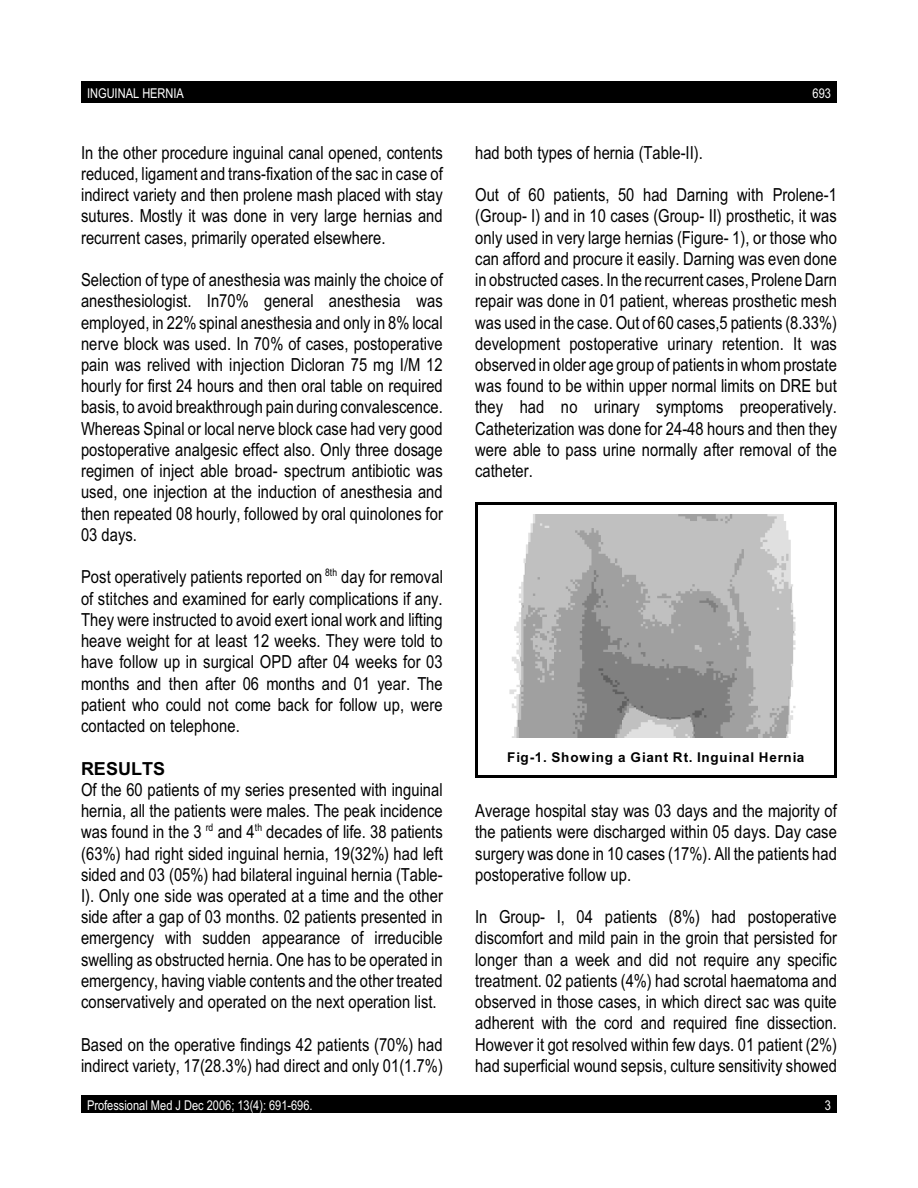
<style>
.page{position:relative;width:918px;height:1188px;background:#fff}
.page>*{position:absolute;margin:0;border:0;box-sizing:border-box;transform-origin:0 0}
.t1{font:18px/21.3px "Arial Narrow";letter-spacing:.005em;color:#000;text-align:justify}
.t2{font:700 18px "Arial";color:#000}
.t3{font:13.5px "Arial Narrow";color:#fff}
.t4{font:700 13.5px "Arial";letter-spacing:.065em;color:#000}
.t5{font:10.5px "Arial Narrow";letter-spacing:.01em;color:#000}
</style>
<div class="page">
<div style="left:81px;top:81px;width:756px;height:21px;background:#000"></div>
<div style="left:81px;top:1095px;width:756px;height:18px;background:#000"></div>
<img style="left:509px;top:514px;width:287px;height:224px">
<hr style="left:475px;top:503px;width:3px;height:274px;background:#000">
<hr style="left:834px;top:503px;width:3px;height:274px;background:#000">
<hr style="left:475px;top:503px;width:362px;height:2px;background:#000">
<hr style="left:475px;top:775px;width:362px;height:3px;background:#000">
<p class="t3" style="left:87px;top:88px;width:98px">INGUINAL HERNIA</p>
<p class="t3" style="left:813px;top:88px;width:20px">693</p>
<p class="t1" style="left:81px;top:143px;width:363px">In the other procedure inguinal canal opened, contents reduced, ligament and trans-fixation of the sac in case of indirect variety and then prolene mash placed with stay sutures. Mostly it was done in very large hernias and recurrent cases, primarily operated elsewhere.</p>
<p class="t1" style="left:81px;top:271px;width:363px">Selection of type of anesthesia was mainly the choice of anesthesiologist. In70% general anesthesia was employed, in 22% spinal anesthesia and only in 8% local nerve block was used. In 70% of cases, postoperative pain was relived with injection Dicloran 75 mg I/M 12 hourly for first 24 hours and then oral table on required basis, to avoid breakthrough pain during convalescence.<br>Whereas Spinal or local nerve block case had very good postoperative analgesic effect also. Only three dosage regimen of inject able broad- spectrum antibiotic was used, one injection at the induction of anesthesia and then repeated 08 hourly, followed by oral quinolones for 03 days.</p>
<p class="t1" style="left:81px;top:568px;width:363px">Post operatively patients reported on day for removal</p>
<p class="t5" style="left:325px;top:568px;width:14px">8th</p>
<p class="t1" style="left:81px;top:589px;width:363px">of stitches and examined for early complications if any.<br>They were instructed to avoid exert ional work and lifting heave weight for at least 12 weeks. They were told to have follow up in surgical OPD after 04 weeks for 03 months and then after 06 months and 01 year. The patient who could not come back for follow up, were contacted on telephone.</p>
<p class="t2" style="left:81px;top:762px;width:86px">RESULTS</p>
<p class="t1" style="left:81px;top:780px;width:363px">Of the 60 patients of my series presented with inguinal hernia, all the patients were males. The peak incidence was found in the 3 and 4 decades of life. 38 patients</p>
<p class="t5" style="left:206px;top:823px;width:9px">rd</p>
<p class="t5" style="left:255px;top:823px;width:9px">th</p>
<p class="t1" style="left:81px;top:844px;width:363px">(63%) had right sided inguinal hernia, 19(32%) had left sided and 03 (05%) had bilateral inguinal hernia (Table-I). Only one side was operated at a time and the other side after a gap of 03 months. 02 patients presented in emergency with sudden appearance of irreducible swelling as obstructed hernia. One has to be operated in emergency, having viable contents and the other treated conservatively and operated on the next operation list.</p>
<p class="t1" style="left:81px;top:1035px;width:363px">Based on the operative findings 42 patients (70%) had indirect variety, 17(28.3%) had direct and only 01(1.7%)</p>
<p class="t1" style="left:475px;top:143px;width:229px">had both types of hernia (Table-II).</p>
<p class="t1" style="left:475px;top:186px;width:363px">Out of 60 patients, 50 had Darning with Prolene-1 (Group- I) and in 10 cases (Group- II) prosthetic, it was only used in very large hernias (Figure- 1), or those who can afford and procure it easily. Darning was even done in obstructed cases. In the recurrent cases, Prolene Darn repair was done in 01 patient, whereas prosthetic mesh was used in the case. Out of 60 cases,5 patients (8.33%) development postoperative urinary retention. It was observed in older age group of patients in whom prostate was found to be within upper normal limits on DRE but they had no urinary symptoms preoperatively.<br>Catheterization was done for 24-48 hours and then they were able to pass urine normally after removal of the catheter.</p>
<p class="t4" style="left:507px;top:753px;width:299px">Fig-1. Showing a Giant Rt. Inguinal Hernia</p>
<p class="t1" style="left:475px;top:802px;width:363px">Average hospital stay was 03 days and the majority of the patients were discharged within 05 days. Day case surgery was done in 10 cases (17%). All the patients had postoperative follow up.</p>
<p class="t1" style="left:475px;top:908px;width:363px">In Group- I, 04 patients (8%) had postoperative discomfort and mild pain in the groin that persisted for longer than a week and did not require any specific treatment. 02 patients (4%) had scrotal haematoma and observed in those cases, in which direct sac was quite adherent with the cord and required fine dissection.<br>However it got resolved within few days. 01 patient (2%) had superficial wound sepsis, culture sensitivity showed</p>
<p class="t3" style="left:87px;top:1100px;width:227px">Professional Med J Dec 2006; 13(4): 691-696.</p>
<p class="t3" style="left:825px;top:1100px;width:8px">3</p>
</div>
